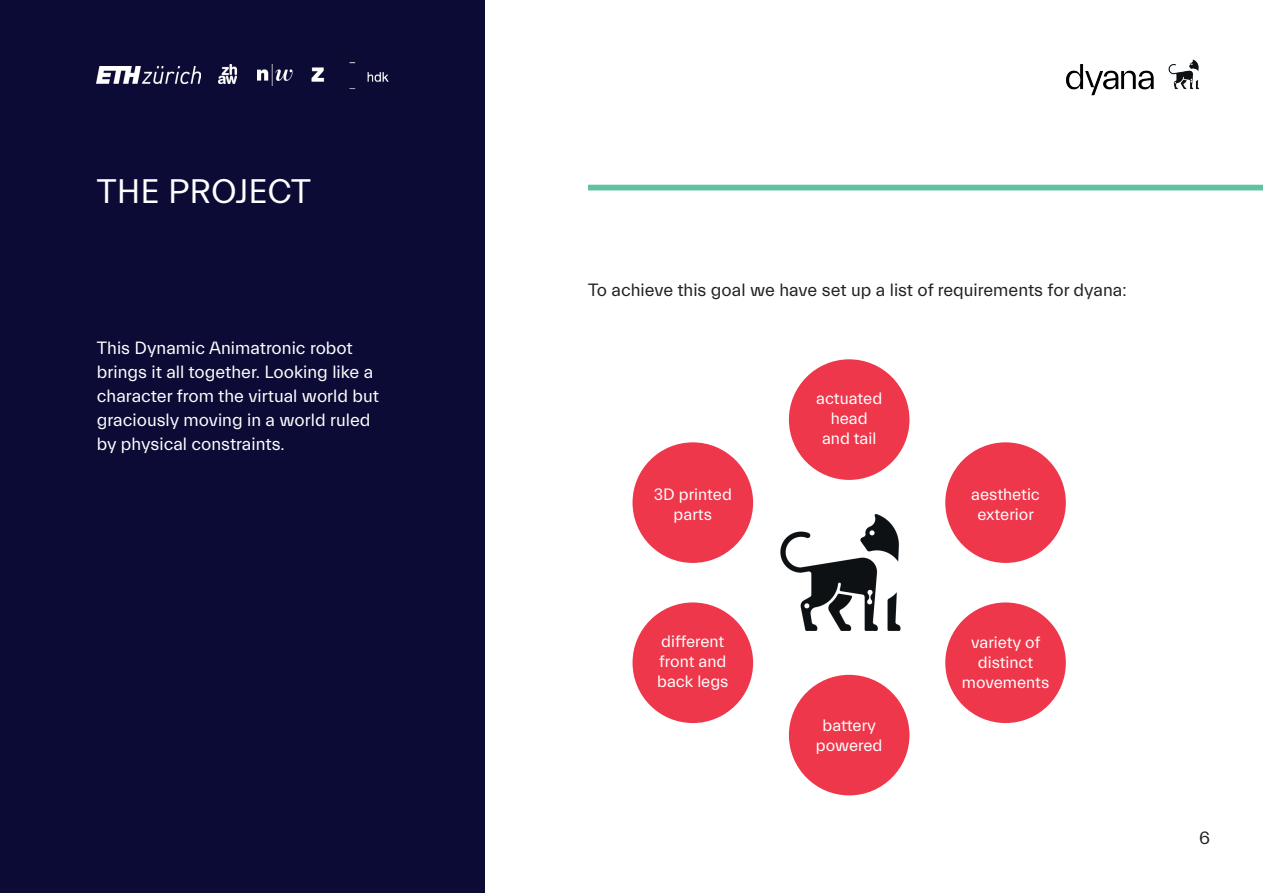
<style>
.page{position:relative;width:1263px;height:893px;background:#fff}
.page>*{position:absolute;margin:0;border:0;box-sizing:border-box;transform-origin:0 0}
.t1{font:34.5px "Everett";letter-spacing:-.005em;color:#fff}
.t2{font:18px/24px "Everett";color:#fff}
.t3{font:18px "Everett";color:#231f20}
.t4{font:16.8px/20.1px "Everett";color:#fff;text-align:center}
</style>
<div class="page">
<div style="left:588px;top:185px;width:675px;height:5px;border:2px solid #60c2a2"></div>
<div style="left:0;top:0;width:485px;height:893px;background:#0b0b35"></div>
<img style="left:780px;top:514px;width:121px;height:117px">
<div style="left:789px;top:359px;width:120px;height:121px;background:#ee374a;border-radius:50%"></div>
<div style="left:789px;top:675px;width:120px;height:120px;background:#ee374a;border-radius:50%"></div>
<div style="left:945px;top:442px;width:121px;height:121px;background:#ee374a;border-radius:50%"></div>
<div style="left:945px;top:602px;width:121px;height:121px;background:#ee374a;border-radius:50%"></div>
<div style="left:632px;top:442px;width:121px;height:121px;background:#ee374a;border-radius:50%"></div>
<div style="left:632px;top:602px;width:121px;height:121px;background:#ee374a;border-radius:50%"></div>
<img style="left:1066px;top:59px;width:133px;height:37px">
<img style="left:97px;top:66px;width:103px;height:18px">
<img style="left:257px;top:65px;width:36px;height:20px">
<img style="left:311px;top:63px;width:78px;height:26px">
<img style="left:219px;top:64px;width:18px;height:20px">
<h1 class="t1" style="left:97px;top:173px;width:216px">THE PROJECT</h1>
<p class="t2" style="left:97px;top:336px;width:284px">This Dynamic Animatronic robot brings it all together. Looking like a character from the virtual world but graciously moving in a world ruled by physical constraints.</p>
<p class="t3" style="left:588px;top:280px;width:540px">To achieve this goal we have set up a list of requirements for dyana:</p>
<p class="t4" style="left:816px;top:389px;width:68px">actuated head and tail</p>
<p class="t4" style="left:654px;top:485px;width:80px">3D printed parts</p>
<p class="t4" style="left:971px;top:485px;width:70px">aesthetic exterior</p>
<p class="t4" style="left:657px;top:632px;width:73px;text-align:left">different front and back legs</p>
<p class="t4" style="left:816px;top:715px;width:68px">battery powered</p>
<p class="t4" style="left:962px;top:632px;width:89px">variety of distinct movements</p>
<p class="t3" style="left:1199px;top:828px;width:13px">6</p>
</div>
